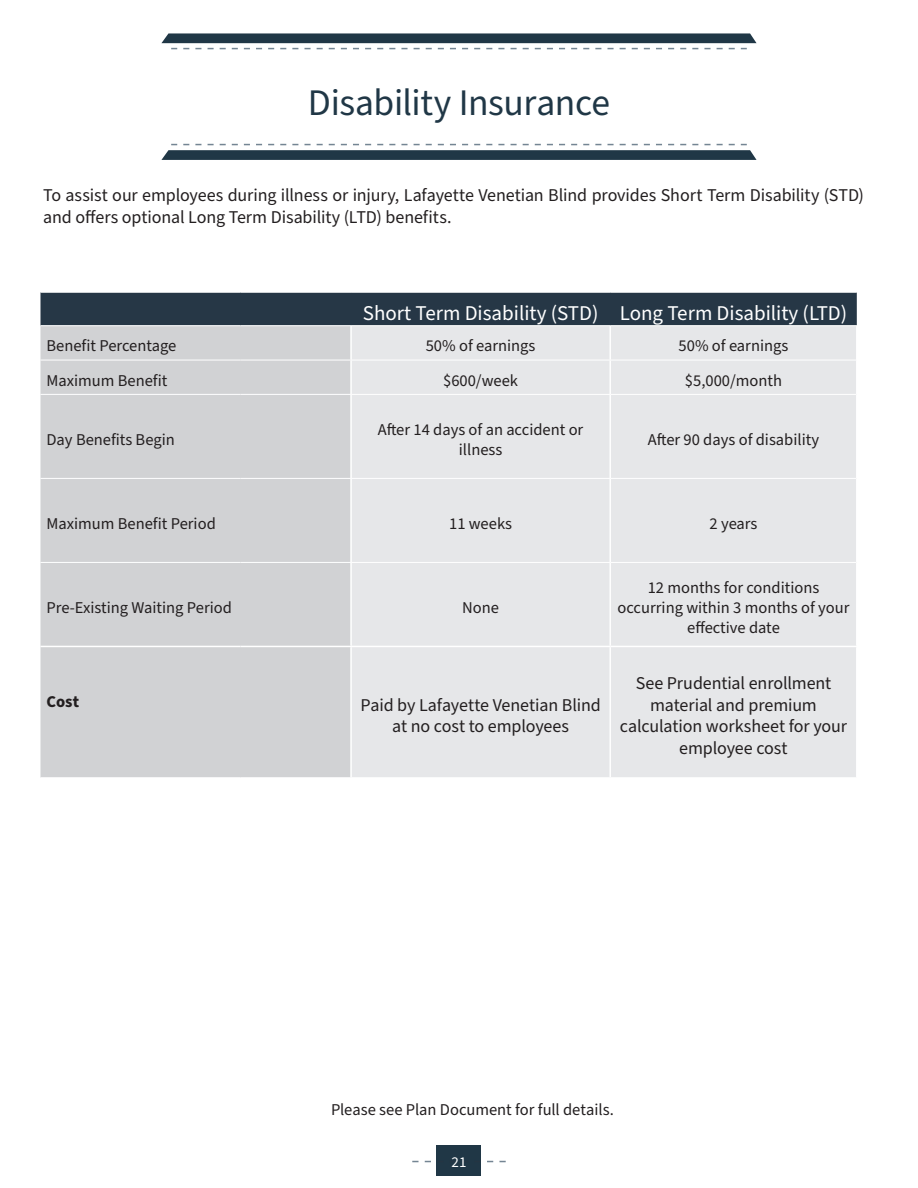
<style>
.page{position:relative;width:918px;height:1188px;background:#fff}
.page>*{position:absolute;margin:0;border:0;box-sizing:border-box;transform-origin:0 0}
.Page_Header{font:37.5px "Source Sans Pro";letter-spacing:-.01em;color:#203746}
.Chart_Subhead{font:21px "Source Sans Pro";color:#fff}
.Sub_Bullets{font:18px/21.6px "Source Sans Pro";letter-spacing:-.005em;color:#231f20;text-align:center}
.Sub_Bullets-2{font:16.5px/19.8px "Source Sans Pro";color:#231f20;text-align:center}
.Sub_Bullets-3{font:700 16.5px "Source Sans Pro";color:#231f20}
.t1{font:15px "Source Sans Pro";color:#fff}
</style>
<div class="page">
<svg style="left:161px;top:33px;width:596px;height:16px"></svg>
<svg style="left:161px;top:144px;width:596px;height:16px"></svg>
<div style="left:437px;top:1146px;width:44px;height:30px;background:#203746"></div>
<svg style="left:412px;top:1161px;width:94px;height:1px"></svg>
<div style="left:40px;top:293px;width:817px;height:32px;background:#263746"></div>
<div style="left:40px;top:326px;width:310px;height:451px;background:#d1d2d4"></div>
<div style="left:352px;top:326px;width:504px;height:451px;background:#e6e7e9"></div>
<hr style="left:40px;top:360px;width:201px;height:1px;background:#fff">
<hr style="left:241px;top:360px;width:110px;height:1px;background:#fff">
<hr style="left:351px;top:360px;width:259px;height:1px;background:#fff">
<hr style="left:610px;top:360px;width:246px;height:1px;background:#fff">
<hr style="left:40px;top:394px;width:201px;height:1px;background:#fff">
<hr style="left:241px;top:394px;width:110px;height:1px;background:#fff">
<hr style="left:351px;top:394px;width:259px;height:1px;background:#fff">
<hr style="left:610px;top:394px;width:246px;height:1px;background:#fff">
<hr style="left:40px;top:478px;width:201px;height:1px;background:#fff">
<hr style="left:241px;top:478px;width:110px;height:1px;background:#fff">
<hr style="left:351px;top:478px;width:259px;height:1px;background:#fff">
<hr style="left:610px;top:478px;width:246px;height:1px;background:#fff">
<hr style="left:40px;top:562px;width:201px;height:1px;background:#fff">
<hr style="left:241px;top:562px;width:110px;height:1px;background:#fff">
<hr style="left:351px;top:562px;width:259px;height:1px;background:#fff">
<hr style="left:610px;top:562px;width:246px;height:1px;background:#fff">
<hr style="left:609px;top:326px;width:2px;height:34px;background:#fff">
<hr style="left:609px;top:360px;width:2px;height:34px;background:#fff">
<hr style="left:609px;top:395px;width:2px;height:83px;background:#fff">
<hr style="left:609px;top:479px;width:2px;height:83px;background:#fff">
<hr style="left:609px;top:563px;width:2px;height:83px;background:#fff">
<hr style="left:40px;top:646px;width:201px;height:1px;background:#fff">
<hr style="left:241px;top:646px;width:110px;height:1px;background:#fff">
<hr style="left:351px;top:646px;width:259px;height:1px;background:#fff">
<hr style="left:610px;top:646px;width:248px;height:1px;background:#fff">
<hr style="left:609px;top:647px;width:2px;height:130px;background:#fff">
<p class="Page_Header" style="left:308px;top:78px;width:304px">Disability Insurance</p>
<p class="Sub_Bullets" style="left:43px;top:185px;width:822px;text-align:left">To assist our employees during illness or injury, Lafayette Venetian Blind provides Short Term Disability (STD) and offers optional Long Term Disability (LTD) benefits.</p>
<p class="Chart_Subhead" style="left:363px;top:299px;width:237px">Short Term Disability (STD)</p>
<p class="Chart_Subhead" style="left:620px;top:299px;width:229px">Long Term Disability (LTD)</p>
<p class="Sub_Bullets-2" style="left:46px;top:336px;width:131px">Benefit Percentage</p>
<p class="Sub_Bullets-2" style="left:426px;top:336px;width:111px">50% of earnings</p>
<p class="Sub_Bullets-2" style="left:679px;top:336px;width:111px">50% of earnings</p>
<p class="Sub_Bullets-2" style="left:46px;top:371px;width:122px">Maximum Benefit</p>
<p class="Sub_Bullets-2" style="left:443px;top:371px;width:76px">$600/week</p>
<p class="Sub_Bullets-2" style="left:685px;top:371px;width:99px">$5,000/month</p>
<p class="Sub_Bullets-2" style="left:46px;top:430px;width:130px">Day Benefits Begin</p>
<p class="Sub_Bullets-2" style="left:378px;top:420px;width:207px">After 14 days of an accident or illness</p>
<p class="Sub_Bullets-2" style="left:648px;top:430px;width:173px">After 90 days of disability</p>
<p class="Sub_Bullets-2" style="left:46px;top:514px;width:171px">Maximum Benefit Period</p>
<p class="Sub_Bullets-2" style="left:449px;top:514px;width:64px">11 weeks</p>
<p class="Sub_Bullets-2" style="left:710px;top:514px;width:50px">2 years</p>
<p class="Sub_Bullets-2" style="left:46px;top:598px;width:187px">Pre-Existing Waiting Period</p>
<p class="Sub_Bullets-2" style="left:462px;top:598px;width:38px">None</p>
<p class="Sub_Bullets-3" style="left:46px;top:691px;width:34px">Cost</p>
<p class="Sub_Bullets" style="left:360px;top:694px;width:242px">Paid by Lafayette Venetian Blind at no cost to employees</p>
<p class="Sub_Bullets-2" style="left:618px;top:578px;width:234px">12 months for conditions occurring within 3 months of your effective date</p>
<p class="Sub_Bullets" style="left:620px;top:673px;width:229px">See Prudential enrollment material and premium calculation worksheet for your employee cost</p>
<p class="Sub_Bullets-2" style="left:331px;top:1101px;width:284px">Please see Plan Document for full details.</p>
<p class="t1" style="left:452px;top:1152px;width:16px">21</p>
</div>
